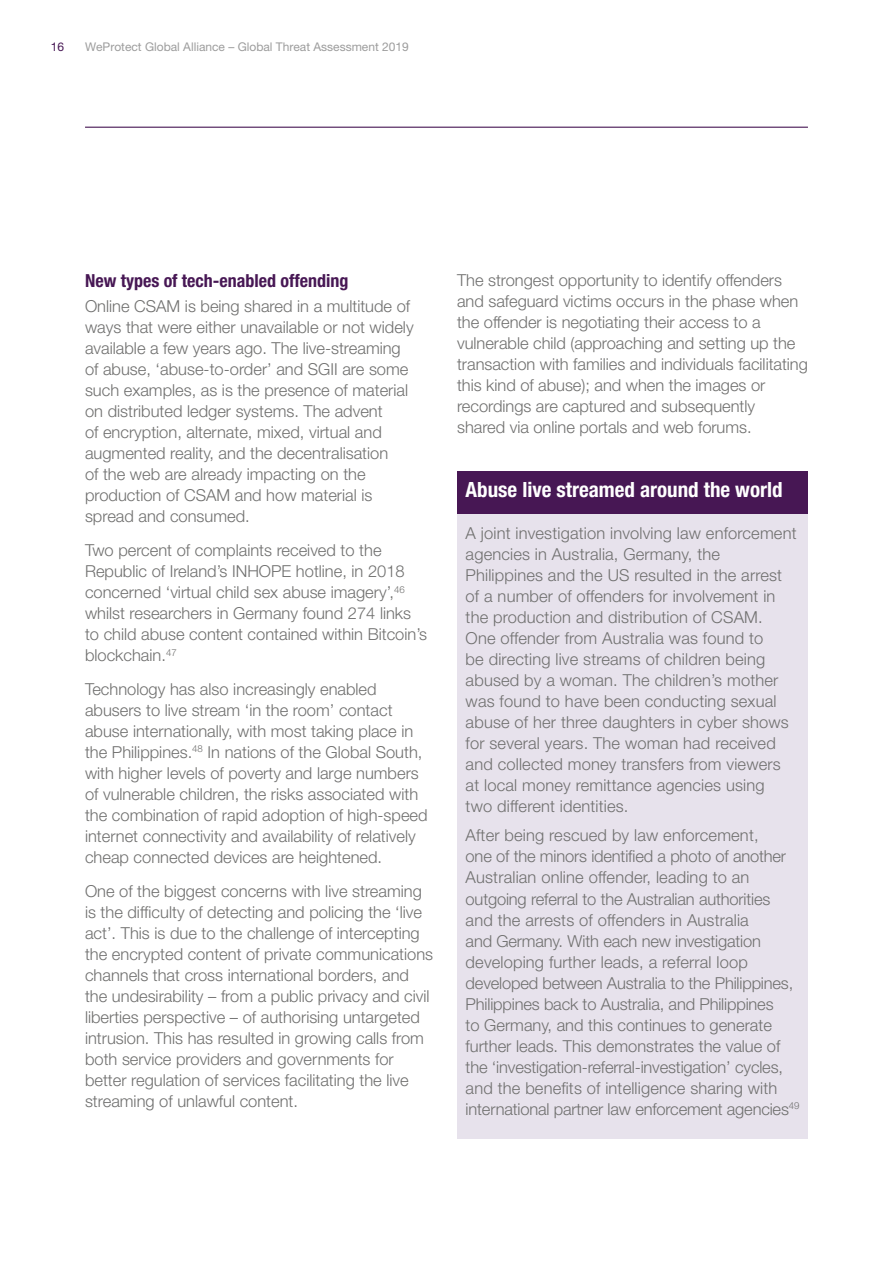
<style>
.page{position:relative;width:893px;height:1263px;background:#fff}
.page>*{position:absolute;margin:0;border:0;box-sizing:border-box;transform-origin:0 0}
.t1{font:700 condensed 21px "Helvetica Neue LT Pro";color:#fff}
.t2{font:700 condensed 18px "Helvetica Neue LT Pro";color:#471754}
.t3{font:300 16.5px/21px "Helvetica Neue LT Pro";color:#70706f}
.t4{font:12px "Helvetica Neue LT Pro";color:#9d9d9d}
.t5{font:12px "Helvetica Neue LT Pro";color:#471754}
</style>
<div class="page">
<div style="left:457px;top:471px;width:351px;height:44px;background:#471754"></div>
<div style="left:457px;top:514px;width:351px;height:322px;background:#e7e2ec"></div>
<div style="left:457px;top:817px;width:351px;height:321px;background:#e7e2ec"></div>
<hr style="left:85px;top:127px;width:723px;height:1px;background:#471754">
<p class="t5" style="left:51px;top:40px;width:15px">16</p>
<p class="t4" style="left:85px;top:40px;width:325px">WeProtect Global Alliance – Global Threat Assessment 2019</p>
<p class="t2" style="left:85px;top:270px;width:265px">New types of tech-enabled offending</p>
<p class="t3" style="left:85px;top:296px;width:330px">Online CSAM is being shared in a multitude of ways that were either unavailable or not widely available a few years ago. The live‑streaming of abuse, ‘abuse-to-order’ and SGII are some such examples, as is the presence of material on distributed ledger systems. The advent<br>of encryption, alternate, mixed, virtual and augmented reality, and the decentralisation<br>of the web are already impacting on the production of CSAM and how material is spread and consumed.</p>
<p class="t3" style="left:85px;top:539px;width:343px">Two percent of complaints received to the Republic of Ireland’s INHOPE hotline, in 2018 concerned ‘virtual child sex abuse imagery’,<sup>46 </sup>whilst researchers in Germany found 274 links to child abuse content contained within Bitcoin’s blockchain.<sup>47</sup></p>
<p class="t3" style="left:85px;top:678px;width:344px">Technology has also increasingly enabled abusers to live stream ‘in the room’ contact abuse internationally, with most taking place in the Philippines.<sup>48</sup> In nations of the Global South, with higher levels of poverty and large numbers of vulnerable children, the risks associated with the combination of rapid adoption of high-speed internet connectivity and availability of relatively cheap connected devices are heightened.</p>
<p class="t3" style="left:85px;top:880px;width:350px">One of the biggest concerns with live streaming is the difficulty of detecting and policing the ‘live act’. This is due to the challenge of intercepting the encrypted content of private communications channels that cross international borders, and the undesirability – from a public privacy and civil liberties perspective – of authorising untargeted intrusion. This has resulted in growing calls from both service providers and governments for better regulation of services facilitating the live streaming of unlawful content.</p>
<p class="t3" style="left:457px;top:269px;width:352px">The strongest opportunity to identify offenders and safeguard victims occurs in the phase when the offender is negotiating their access to a vulnerable child (approaching and setting up the transaction with families and individuals facilitating this kind of abuse); and when the images or recordings are captured and subsequently<br>shared via online portals and web forums.</p>
<p class="t1" style="left:466px;top:476px;width:319px">Abuse live streamed around the world</p>
<p class="t3" style="left:466px;top:522px;width:332px">A joint investigation involving law enforcement agencies in Australia, Germany, the Philippines and the US resulted in the arrest of a number of offenders for involvement in the production and distribution of CSAM.<br>One offender from Australia was found to<br>be directing live streams of children being abused by a woman. The children’s mother was found to have been conducting sexual abuse of her three daughters in cyber shows for several years. The woman had received and collected money transfers from viewers at local money remittance agencies using<br>two different identities.</p>
<p class="t3" style="left:466px;top:825px;width:335px">After being rescued by law enforcement,<br>one of the minors identified a photo of another Australian online offender, leading to an outgoing referral to the Australian authorities and the arrests of offenders in Australia<br>and Germany. With each new investigation developing further leads, a referral loop developed between Australia to the Philippines, Philippines back to Australia, and Philippines<br>to Germany, and this continues to generate further leads. This demonstrates the value of the ‘investigation‑referral-investigation’ cycles, and the benefits of intelligence sharing with international partner law enforcement agencies<sup>49</sup></p>
</div>
